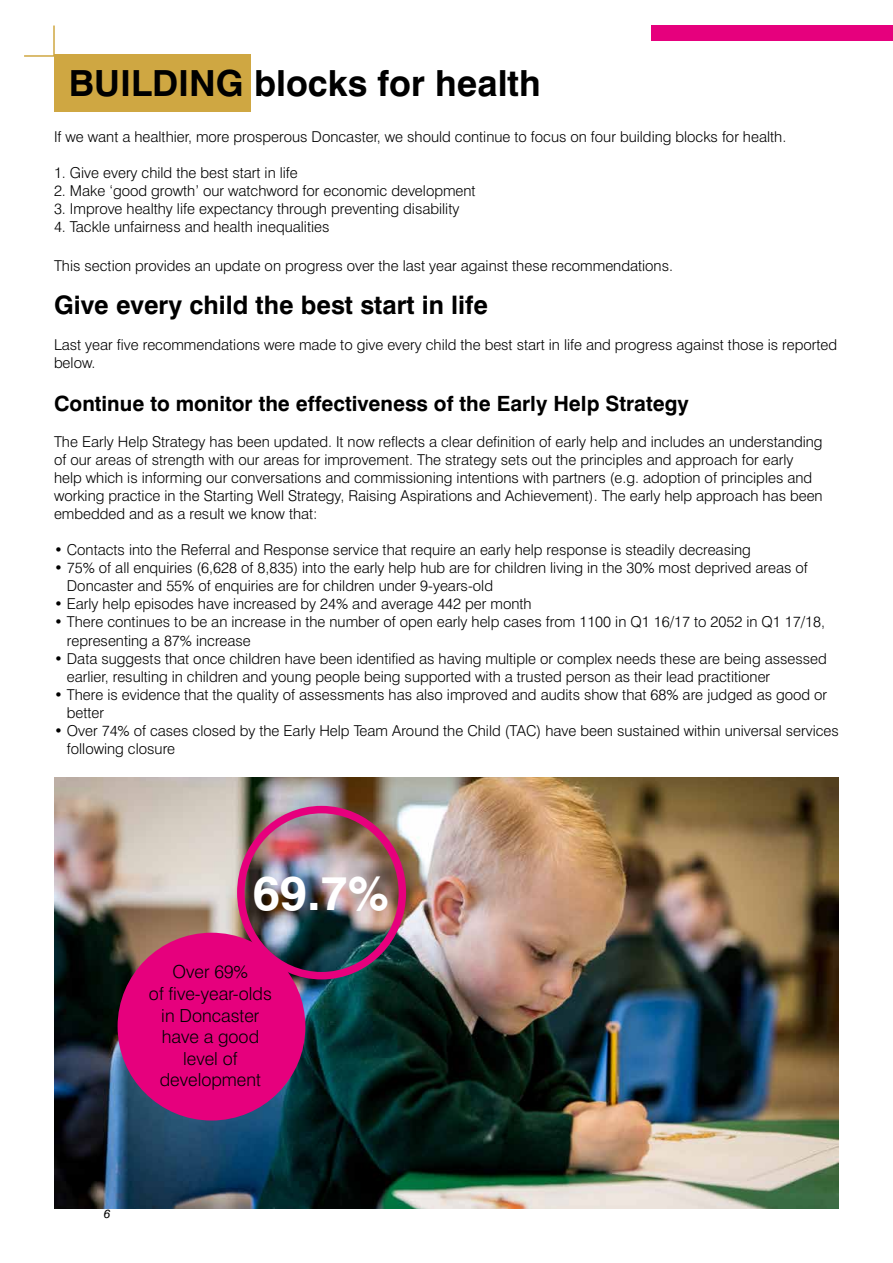
<style>
.page{position:relative;width:893px;height:1263px;background:#fff}
.page>*{position:absolute;margin:0;border:0;box-sizing:border-box;transform-origin:0 0}
.t1{font:700 48px "Swiss 721 BT";color:#fff}
.t2{font:700 36px "Swiss 721 BT";color:#000}
.t3{font:700 25.5px "Swiss 721 BT";color:#000}
.t4{font:700 21px "Swiss 721 BT";color:#000}
.t5{font:300 18px/21.6px "Swiss 721 BT";color:#000;text-align:center}
.t6{font:300 15px/18px "Swiss 721 BT";color:#000}
.t7{font:italic 12px "Swiss 721 BT";color:#000}
</style>
<div class="page">
<div style="left:652px;top:26px;width:241px;height:15px;background:#e6007d"></div>
<svg style="left:24px;top:25px;width:31px;height:32px"></svg>
<div style="left:55px;top:54px;width:196px;height:57px;background:#cfa742"></div>
<img style="left:55px;top:777px;width:784px;height:431px">
<div style="left:237px;top:806px;width:169px;height:173px;border:8px solid #e6007d;border-radius:50%"></div>
<div style="left:118px;top:933px;width:187px;height:187px;background:#e6007d;border-radius:50%"></div>
<h2 class="t2" style="left:69px;top:61px;width:473px">BUILDING blocks for health</h2>
<p class="t6" style="left:54px;top:127px;width:734px">If we want a healthier, more prosperous Doncaster, we should continue to focus on four building blocks for health.</p>
<p class="t6" style="left:54px;top:163px;width:245px">1. Give every child the best start in life</p>
<p class="t6" style="left:54px;top:181px;width:423px">2. Make ‘good growth’ our watchword for economic development</p>
<p class="t6" style="left:54px;top:199px;width:407px">3. Improve healthy life expectancy through preventing disability</p>
<p class="t6" style="left:54px;top:217px;width:277px">4. Tackle unfairness and health inequalities</p>
<p class="t6" style="left:54px;top:257px;width:621px">This section provides an update on progress over the last year against these recommendations.</p>
<h3 class="t3" style="left:54px;top:290px;width:435px">Give every child the best start in life</h3>
<p class="t6" style="left:54px;top:336px;width:785px">Last year five recommendations were made to give every child the best start in life and progress against those is reported below.</p>
<h3 class="t4" style="left:54px;top:391px;width:636px">Continue to monitor the effectiveness of the Early Help Strategy</h3>
<p class="t6" style="left:54px;top:433px;width:770px">The Early Help Strategy has been updated. It now reflects a clear definition of early help and includes an understanding of our areas of strength with our areas for improvement. The strategy sets out the principles and approach for early help which is informing our conversations and commissioning intentions with partners (e.g. adoption of principles and working practice in the Starting Well Strategy, Raising Aspirations and Achievement). The early help approach has been embedded and as a result we know that:</p>
<p class="t6" style="left:54px;top:541px;width:698px">• Contacts into the Referral and Response service that require an early help response is steadily decreasing</p>
<p class="t6" style="left:67px;top:559px;width:742px;text-indent:-13px">• 75% of all enquiries (6,628 of 8,835) into the early help hub are for children living in the 30% most deprived areas of<br>Doncaster and 55% of enquiries are for children under 9-years-old</p>
<p class="t6" style="left:54px;top:595px;width:479px">• Early help episodes have increased by 24% and average 442 per month</p>
<p class="t6" style="left:67px;top:613px;width:760px;text-indent:-13px">• There continues to be an increase in the number of open early help cases from 1100 in Q1 16/17 to 2052 in Q1 17/18, representing a 87% increase</p>
<p class="t6" style="left:67px;top:649px;width:761px;text-indent:-13px">• Data suggests that once children have been identified as having multiple or complex needs these are being assessed earlier, resulting in children and young people being supported with a trusted person as their lead practitioner</p>
<p class="t6" style="left:67px;top:685px;width:762px;text-indent:-13px">• There is evidence that the quality of assessments has also improved and audits show that 68% are judged as good or better</p>
<p class="t6" style="left:67px;top:721px;width:774px;text-indent:-13px">• Over 74% of cases closed by the Early Help Team Around the Child (TAC) have been sustained within universal services following closure</p>
<h1 class="t1" style="left:253px;top:863px;width:138px">69.7%</h1>
<p class="t5" style="left:149px;top:961px;width:124px">Over 69%<br>of five-year-olds in Doncaster have a good level of development</p>
<p class="t7" style="left:104px;top:1206px;width:8px">6</p>
</div>
